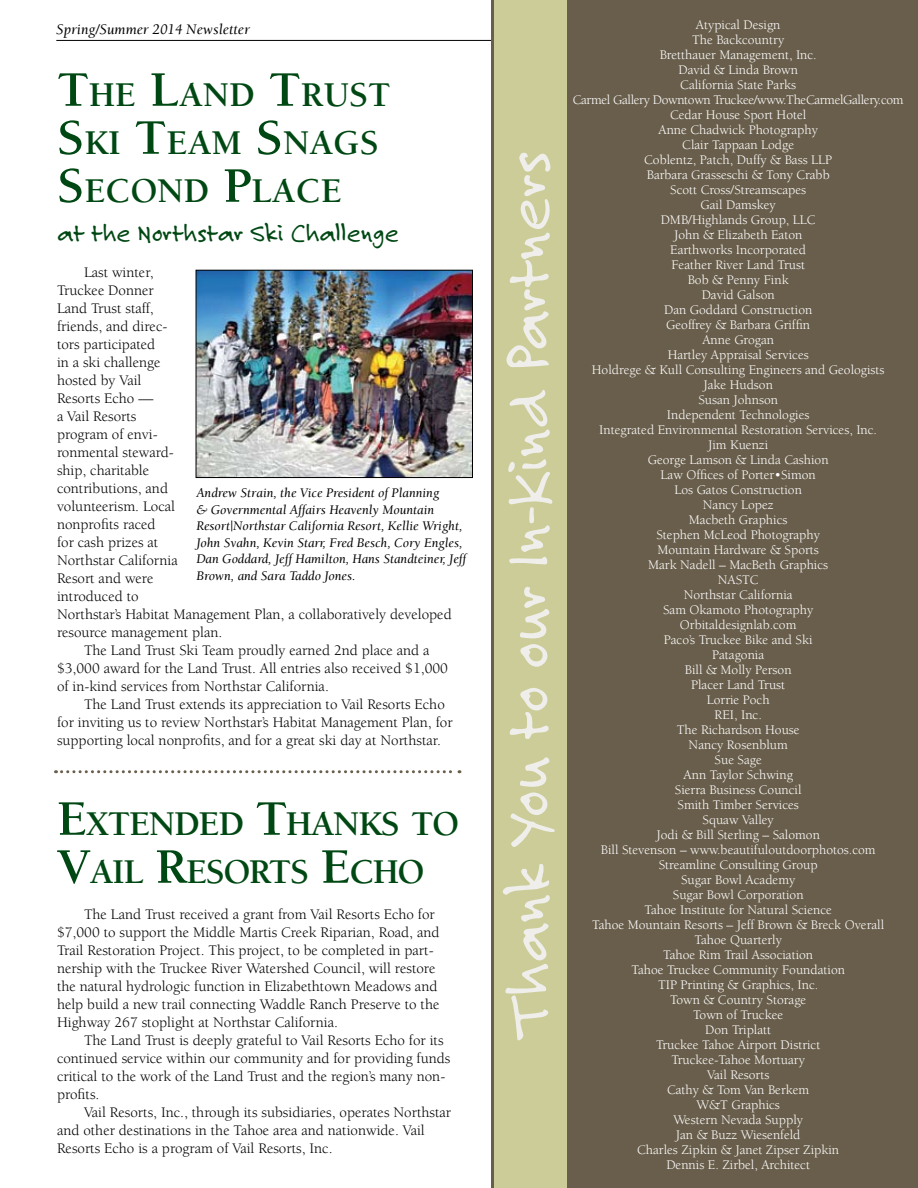
<style>
.page{position:relative;width:918px;height:1188px;background:#fff}
.page>*{position:absolute;margin:0;border:0;box-sizing:border-box;transform-origin:0 0}
.t1{font:66px "Felt Tip Roman";color:#efeeea}
.t2{font:700 35.7px/48px "Berkeley";color:#004813}
.t3{font:700 35.7px/48px "Berkeley";letter-spacing:-.035em;color:#004813}
.t4{font:27px "Felt Tip Roman";color:#004813}
.t5{font:15px/18px "Berkeley";color:#000}
.t6{font:italic 15px "Berkeley";color:#000}
.t7{font:13.5px/15px "Berkeley";color:#fff;text-align:center}
.t8{font:italic 13.5px/16.5px "Berkeley";color:#000}
.s1{font-size:51px}
</style>
<div class="page">
<hr style="left:56px;top:40px;width:808px;height:1px;background:#000">
<div style="left:491px;top:0;width:427px;height:1188px;background:#695e4b"></div>
<div style="left:495px;top:0;width:72px;height:1188px;background:#cbcc98"></div>
<img style="left:198px;top:272px;width:273px;height:204px">
<div style="left:196px;top:270px;width:277px;height:208px;border:1px solid #000"></div>
<svg style="left:56px;top:770px;width:404px;height:3px"></svg>
<p class="t6" style="left:56px;top:21px;width:195px">Spring/Summer 2014 Newsletter</p>
<p class="t7" style="left:573px;top:17px;width:332px">Atypical Design<br>The Backcountry<br>Bretthauer Management, Inc.<br>David &amp; Linda Brown<br>California State Parks<br>Carmel Gallery Downtown Truckee/www.TheCarmelGallery.com<br>Cedar House Sport Hotel<br>Anne Chadwick Photography<br>Clair Tappaan Lodge<br>Coblentz, Patch, Duffy &amp; Bass LLP<br>Barbara Grasseschi &amp; Tony Crabb<br>Scott Cross/Streamscapes<br>Gail Damskey<br>DMB/Highlands Group, LLC<br>John &amp; Elizabeth Eaton<br>Earthworks Incorporated<br>Feather River Land Trust<br>Bob &amp; Penny Fink<br>David Galson<br>Dan Goddard Construction<br>Geoffrey &amp; Barbara Griffin<br>Anne Grogan<br>Hartley Appraisal Services<br>Holdrege &amp; Kull Consulting Engineers and Geologists<br>Jake Hudson<br>Susan Johnson<br>Independent Technologies<br>Integrated Environmental Restoration Services, Inc.<br>Jim Kuenzi<br>George Lamson &amp; Linda Cashion<br>Law Offices of Porter•Simon<br>Los Gatos Construction<br>Nancy Lopez<br>Macbeth Graphics<br>Stephen McLeod Photography<br>Mountain Hardware &amp; Sports<br>Mark Nadell – MacBeth Graphics<br>NASTC<br>Northstar California<br>Sam Okamoto Photography<br>Orbitaldesignlab.com<br>Paco’s Truckee Bike and Ski<br>Patagonia<br>Bill &amp; Molly Person<br>Placer Land Trust<br>Lorrie Poch<br>REI, Inc.<br>The Richardson House<br>Nancy Rosenblum<br>Sue Sage<br>Ann Taylor Schwing<br>Sierra Business Council<br>Smith Timber Services<br>Squaw Valley<br>Jodi &amp; Bill Sterling – Salomon<br>Bill Stevenson – www.beautifuloutdoorphotos.com<br>Streamline Consulting Group<br>Sugar Bowl Academy<br>Sugar Bowl Corporation<br>Tahoe Institute for Natural Science<br>Tahoe Mountain Resorts – Jeff Brown &amp; Breck Overall<br>Tahoe Quarterly<br>Tahoe Rim Trail Association<br>Tahoe Truckee Community Foundation<br>TIP Printing &amp; Graphics, Inc.<br>Town &amp; Country Storage<br>Town of Truckee<br>Don Triplatt<br>Truckee Tahoe Airport District<br>Truckee-Tahoe Mortuary<br>Vail Resorts<br>Cathy &amp; Tom Van Berkem<br>W&amp;T Graphics<br>Western Nevada Supply<br>Jan &amp; Buzz Wiesenfeld<br>Charles Zipkin &amp; Janet Zipser Zipkin<br>Dennis E. Zirbel, Architect</p>
<h2 class="t2" style="left:57px;top:71px;width:335px"><span class="s1">T</span>HE <span class="s1">L</span>AND <span class="s1">T</span>RUST<br><span class="s1">S</span>KI <span class="s1">T</span>EAM <span class="s1">S</span>NAGS<br><span class="s1">S</span>ECOND <span class="s1">P</span>LACE</h2>
<h3 class="t4" style="left:57px;top:216px;width:343px">at the Northstar Ski Challenge</h3>
<p class="t5" style="left:57px;top:263px;width:396px;text-indent:27px">Last winter,<br>Truckee Donner<br>Land Trust staff,<br>friends, and direc-<br>tors participated<br>in a ski challenge<br>hosted by Vail<br>Resorts Echo —<br>a Vail Resorts<br>program of envi-<br>ronmental steward-<br>ship, charitable<br>contributions, and<br>volunteerism. Local<br>nonprofits raced<br>for cash prizes at<br>Northstar California<br>Resort and were<br>introduced to<br>Northstar’s Habitat Management Plan, a collaboratively developed resource management plan.</p>
<p class="t5" style="left:57px;top:641px;width:393px;text-indent:27px">The Land Trust Ski Team proudly earned 2nd place and a $3,000 award for the Land Trust. All entries also received $1,000 of in-kind services from Northstar California.</p>
<p class="t5" style="left:57px;top:695px;width:397px;text-indent:27px">The Land Trust extends its appreciation to Vail Resorts Echo for inviting us to review Northstar’s Habitat Management Plan, for supporting local nonprofits, and for a great ski day at Northstar.</p>
<h1 class="t1" style="left:488px;top:1038px;width:888px;rotate:-90deg">Thank You to our In-Kind Partners</h1>
<p class="t8" style="left:196px;top:485px;width:271px">Andrew Strain, the Vice President of Planning<br>&amp; Governmental Affairs Heavenly Mountain Resort|Northstar California Resort, Kellie Wright, John Svahn, Kevin Starr, Fred Besch, Cory Engles, Dan Goddard, Jeff Hamilton, Hans Standteiner, Jeff Brown, and Sara Taddo Jones.</p>
<h2 class="t3" style="left:57px;top:800px;width:403px"><span class="s1">E</span>XTENDED <span class="s1">T</span>HANKS TO<br><span class="s1">V</span>AIL <span class="s1">R</span>ESORTS <span class="s1">E</span>CHO</h2>
<p class="t5" style="left:57px;top:905px;width:384px;text-indent:27px">The Land Trust received a grant from Vail Resorts Echo for $7,000 to support the Middle Martis Creek Riparian, Road, and Trail Restoration Project. This project, to be completed in part&shy;nership with the Truckee River Watershed Council, will restore the natural hydrologic function in Elizabethtown Meadows and help build a new trail connecting Waddle Ranch Preserve to the Highway 267 stoplight at Northstar California.</p>
<p class="t5" style="left:57px;top:1031px;width:395px;text-indent:27px">The Land Trust is deeply grateful to Vail Resorts Echo for its continued service within our community and for providing funds critical to the work of the Land Trust and the region’s many non&shy;profits.</p>
<p class="t5" style="left:57px;top:1103px;width:396px;text-indent:27px">Vail Resorts, Inc., through its subsidiaries, operates Northstar and other destinations in the Tahoe area and nationwide. Vail<br>Resorts Echo is a program of Vail Resorts, Inc.</p>
</div>
